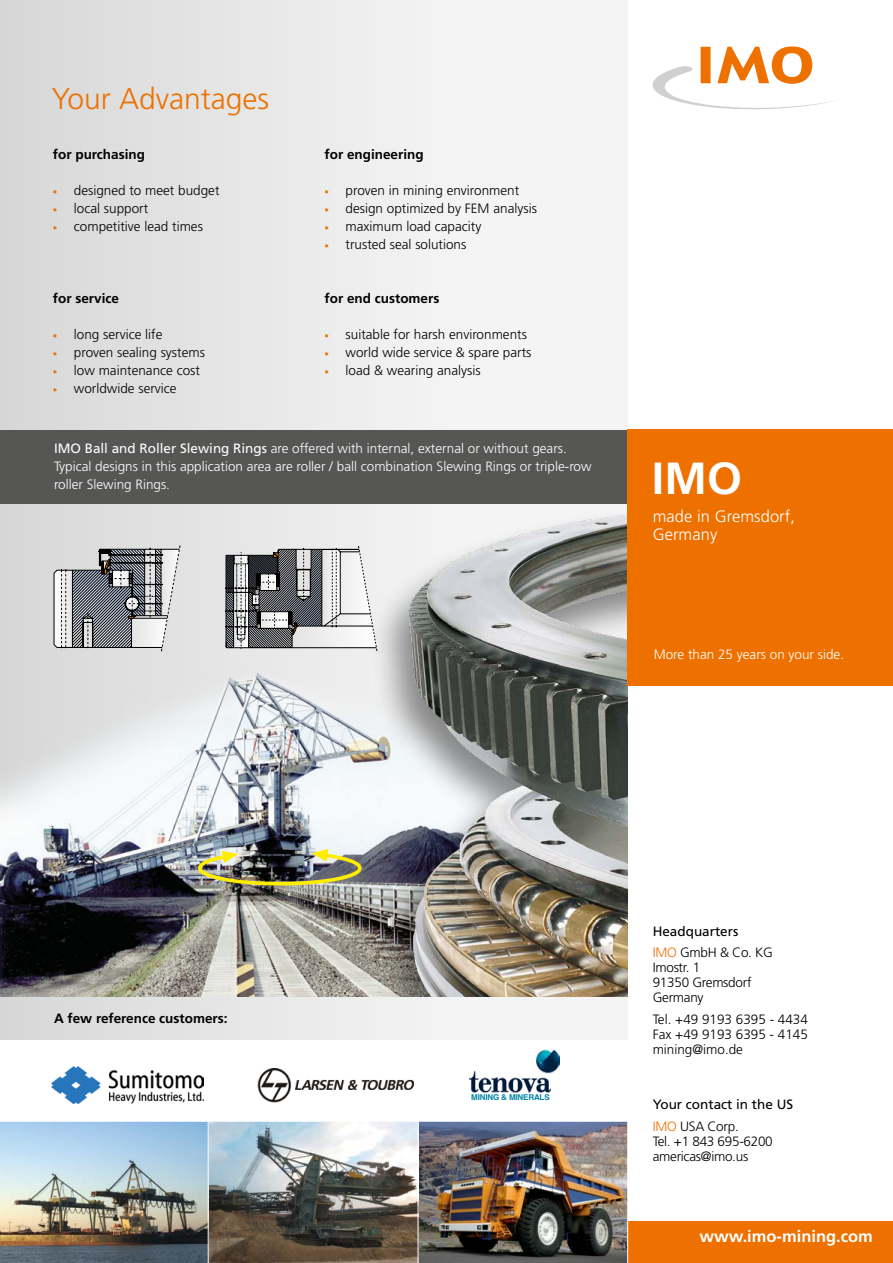
<style>
.page{position:relative;width:893px;height:1263px;background:#fff}
.page>*{position:absolute;margin:0;border:0;box-sizing:border-box;transform-origin:0 0}
.t1{font:700 45px "Frutiger";color:#fff}
.t2{font:300 30px "Frutiger";color:#ee7100}
.t3{font:300 16.5px/18px "Frutiger";letter-spacing:.005em;color:#fff}
.t4{font:700 16.5px "Frutiger";color:#fff}
.t5{font:300 13.5px/15px "Frutiger";color:#000;text-align:justify}
.t6{font:300 13.5px/18px "Frutiger";color:#fff}
.t7{font:700 13.5px "Frutiger";color:#000}
.t8{font:300 13.5px/15px "Frutiger";letter-spacing:-.02em;color:#000}
.t9{font:13.5px/21.5px "Frutiger";color:#000}
.t10{font:700 7.95px "Helvetica";letter-spacing:-.02em;color:#0085a5}
.s1{font-size:9px;color:#ee7100}
.s2{font-weight:400}
.s3{font-weight:300;color:#ee7100}
.s4{font-weight:300}
</style>
<div class="page">
<div style="left:622px;top:1221px;width:271px;height:42px;background:#ee7100"></div>
<svg style="left:652px;top:46px;width:184px;height:64px"></svg>
<div style="left:0;top:0;width:627px;height:1039px;background:linear-gradient(to right,#d8d9d9,#fafaf9)"></div>
<img style="left:0;top:651px;width:369px;height:345px">
<img style="left:196px;top:849px;width:167px;height:38px">
<div style="left:369px;top:505px;width:258px;height:491px;background:#000;opacity:.45"></div>
<img style="left:397px;top:503px;width:230px;height:493px">
<div style="left:0;top:429px;width:627px;height:74px;background:#565655"></div>
<div style="left:627px;top:429px;width:266px;height:257px;background:#ee7100"></div>
<img style="left:0;top:1121px;width:628px;height:142px">
<img style="left:470px;top:1071px;width:80px;height:22px">
<img style="left:536px;top:1049px;width:24px;height:24px">
<img style="left:52px;top:1066px;width:152px;height:37px">
<svg style="left:54px;top:545px;width:126px;height:106px;background:#9c9ea1"></svg>
<svg style="left:225px;top:546px;width:152px;height:105px"></svg>
<img style="left:296px;top:1079px;width:117px;height:11px">
<img style="left:257px;top:1069px;width:34px;height:34px">
<h2 class="t2" style="left:52px;top:81px;width:219px">Your Advantages</h2>
<p class="t7" style="left:53px;top:147px;width:94px">for purchasing</p>
<p class="t5" style="left:53px;top:183px;width:168px"><span class="s1">•</span> designed to meet budget</p>
<p class="t5" style="left:53px;top:201px;width:97px"><span class="s1">•</span> local support</p>
<p class="t5" style="left:53px;top:219px;width:151px"><span class="s1">•</span> competitive lead times</p>
<p class="t7" style="left:53px;top:291px;width:68px">for service</p>
<p class="t5" style="left:53px;top:327px;width:111px"><span class="s1">•</span> long service life</p>
<p class="t5" style="left:53px;top:345px;width:154px"><span class="s1">•</span> proven sealing systems</p>
<p class="t5" style="left:53px;top:363px;width:149px"><span class="s1">•</span> low maintenance cost</p>
<p class="t5" style="left:53px;top:381px;width:125px"><span class="s1">•</span> worldwide service</p>
<p class="t7" style="left:325px;top:147px;width:101px">for engineering</p>
<p class="t5" style="left:325px;top:183px;width:196px"><span class="s1">•</span> proven in mining environment</p>
<p class="t5" style="left:325px;top:201px;width:214px"><span class="s1">•</span> design optimized by FEM analysis</p>
<p class="t5" style="left:325px;top:219px;width:158px"><span class="s1">•</span> maximum load capacity</p>
<p class="t5" style="left:325px;top:237px;width:143px"><span class="s1">•</span> trusted seal solutions</p>
<p class="t7" style="left:325px;top:291px;width:116px">for end customers</p>
<p class="t5" style="left:325px;top:327px;width:204px"><span class="s1">•</span> suitable for harsh environments</p>
<p class="t5" style="left:325px;top:345px;width:208px"><span class="s1">•</span> world wide service &amp; spare parts</p>
<p class="t5" style="left:325px;top:363px;width:158px"><span class="s1">•</span> load &amp; wearing analysis</p>
<p class="t6" style="left:54px;top:440px;width:539px"><span class="s2">IMO Ball and Roller Slewing Rings</span> are offered with internal, external or without gears.<br>Typical designs in this application area are roller / ball combination Slewing Rings or triple-row roller Slewing Rings.</p>
<h1 class="t1" style="left:652px;top:452px;width:92px">IMO</h1>
<p class="t3" style="left:653px;top:507px;width:144px">made in Gremsdorf,<br>Germany</p>
<p class="t6" style="left:654px;top:645px;width:192px">More than 25 years on your side.</p>
<p class="t7" style="left:54px;top:1010px;width:175px">A few reference customers:</p>
<p class="t10" style="left:471px;top:1090px;width:80px">MINING &amp; MINERALS</p>
<p class="t9" style="left:653px;top:920px;width:122px">Headquarters<br><span class="s3">IMO</span> <span class="s4">GmbH &amp; Co. KG</span></p>
<p class="t8" style="left:653px;top:960px;width:100px">Imostr. 1<br>91350 Gremsdorf<br>Germany</p>
<p class="t5" style="left:653px;top:1011px;width:157px">Tel. +49 9193 6395 - 4434<br>Fax +49 9193 6395 - 4145 mining@imo.de</p>
<p class="t9" style="left:653px;top:1094px;width:142px">Your contact in the US<br><span class="s3">IMO</span> <span class="s4">USA Corp.</span></p>
<p class="t8" style="left:653px;top:1133px;width:122px">Tel. +1 843 695-6200 americas@imo.us</p>
<p class="t4" style="left:700px;top:1226px;width:175px">www.imo-mining.com</p>
</div>
